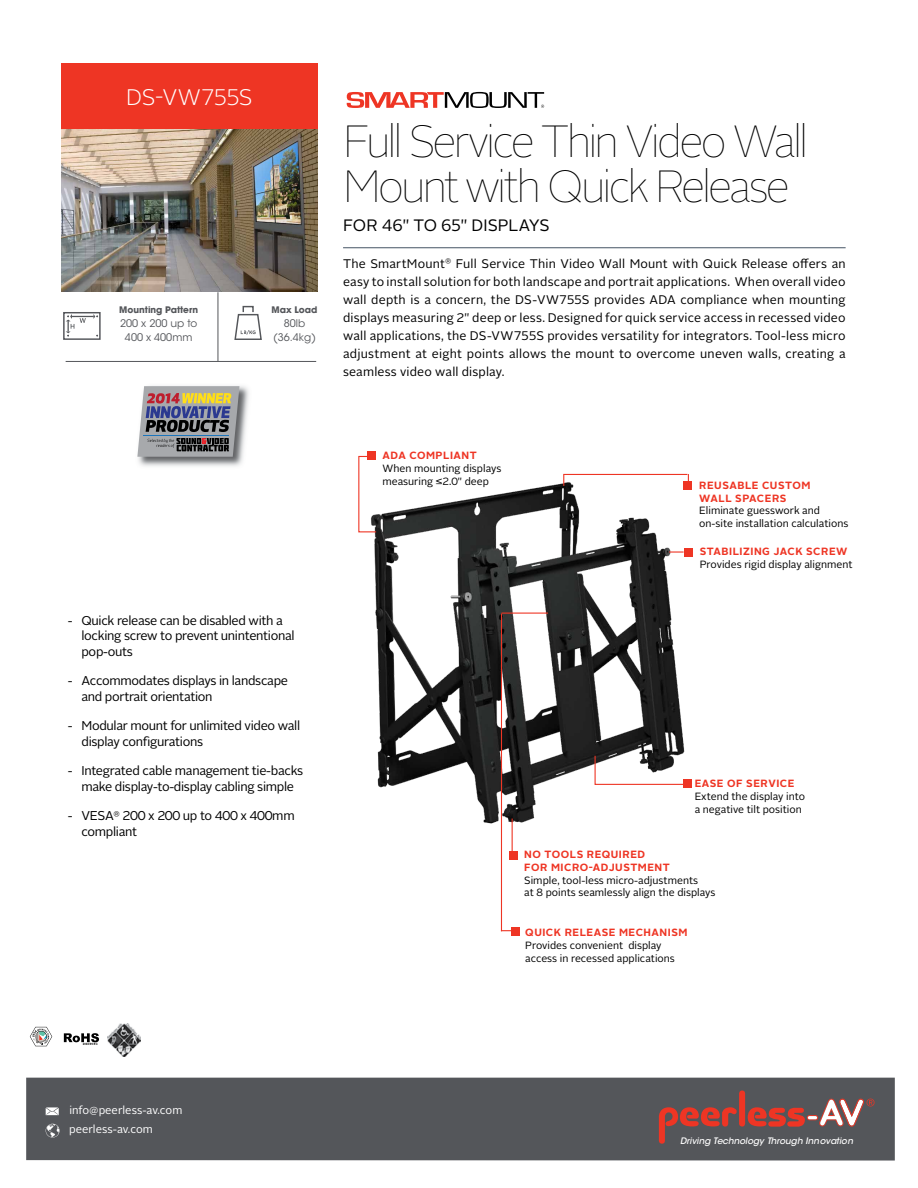
<style>
.page{position:relative;width:918px;height:1188px;background:#fff}
.page>*{position:absolute;margin:0;border:0;box-sizing:border-box;transform-origin:0 0}
.t1{font:100 45px/45px "Alright Sans";letter-spacing:-.075em;color:#000}
.t2{font:300 22.5px "Alright Sans";letter-spacing:-.015em;color:#fff}
.t3{font:16.5px "Alright Sans";letter-spacing:-.005em;color:#000}
.t4{font:12.75px/15.8px "Alright Sans";letter-spacing:-.025em;color:#000}
.t5{font:12.45px/18px "Alright Sans";letter-spacing:.015em;color:#000;text-align:justify}
.t6{font:11.25px "Alright Sans";color:#fff}
.t7{font:10.5px/12.8px "Alright Sans";color:#000}
.t8{font:700 10.5px/12.8px "Alright Sans";letter-spacing:.05em;color:#ee3524}
.t9{font:10.5px/13.5px "ITC Avant Garde Std";color:#54565a;text-align:center}
.t10{font:700 9px "ITC Avant Garde Std";color:#54565a}
.t11{font:italic 500 8.85px "ITC Avant Garde Std";color:#fff}
</style>
<div class="page">
<svg style="left:347px;top:92px;width:197px;height:16px"></svg>
<svg style="left:30px;top:1027px;width:22px;height:19px"></svg>
<svg style="left:64px;top:1033px;width:35px;height:12px"></svg>
<hr style="left:343px;top:247px;width:503px;height:1px;background:#455464">
<div style="left:61px;top:63px;width:257px;height:67px;background:#ee3524"></div>
<img style="left:61px;top:130px;width:257px;height:162px">
<img style="left:374px;top:483px;width:319px;height:369px">
<hr style="left:501px;top:614px;width:1px;height:317px;background:#ee3524">
<div style="left:512px;top:927px;width:8px;height:9px;background:#ee3524"></div>
<div style="left:684px;top:548px;width:8px;height:9px;background:#ee3524"></div>
<hr style="left:512px;top:819px;width:1px;height:38px;background:#ee3524">
<svg style="left:563px;top:473px;width:126px;height:14px"></svg>
<div style="left:683px;top:481px;width:9px;height:9px;background:#ee3524"></div>
<div style="left:683px;top:779px;width:9px;height:9px;background:#ee3524"></div>
<div style="left:367px;top:452px;width:9px;height:8px;background:#ee3524"></div>
<div style="left:509px;top:851px;width:8px;height:9px;background:#ee3524"></div>
<svg style="left:594px;top:755px;width:99px;height:30px"></svg>
<svg style="left:358px;top:455px;width:19px;height:78px"></svg>
<hr style="left:501px;top:613px;width:47px;height:1px;background:#ee3524">
<svg style="left:669px;top:551px;width:15px;height:2px"></svg>
<hr style="left:218px;top:292px;width:1px;height:69px;background:#54565a">
<hr style="left:66px;top:361px;width:250px;height:1px;background:#54565a">
<svg style="left:234px;top:306px;width:28px;height:34px"></svg>
<div style="left:63px;top:312px;width:38px;height:28px;border:1px solid #54565a"></div>
<svg style="left:66px;top:314px;width:32px;height:22px"></svg>
<img style="left:138px;top:386px;width:111px;height:81px">
<svg style="left:137px;top:386px;width:102px;height:71px;background:#878384"></svg>
<img style="left:107px;top:1024px;width:33px;height:32px">
<div style="left:26px;top:1078px;width:869px;height:83px;background:#54565a"></div>
<svg style="left:659px;top:1107px;width:78px;height:37px"></svg>
<div style="left:739px;top:1091px;width:6px;height:36px;background:#ee3524;border-radius:3px"></div>
<svg style="left:748px;top:1099px;width:127px;height:28px"></svg>
<svg style="left:46px;top:1107px;width:13px;height:8px"></svg>
<svg style="left:46px;top:1124px;width:14px;height:14px"></svg>
<h2 class="t2" style="left:126px;top:82px;width:128px">DS-VW755S</h2>
<p class="t10" style="left:119px;top:304px;width:80px">Mounting Pattern</p>
<p class="t9" style="left:120px;top:317px;width:79px">200 x 200 up to<br>400 x 400mm</p>
<p class="t10" style="left:272px;top:304px;width:47px">Max Load</p>
<p class="t9" style="left:273px;top:317px;width:44px">80lb (36.4kg)</p>
<h1 class="t1" style="left:343px;top:120px;width:467px">Full Service Thin Video Wall<br>Mount with Quick Release</h1>
<h3 class="t3" style="left:343px;top:214px;width:208px">FOR 46" TO 65" DISPLAYS</h3>
<p class="t5" style="left:343px;top:255px;width:504px">The SmartMount<sup>®</sup> Full Service Thin Video Wall Mount with Quick Release offers an easy to install solution for both landscape and portrait applications. When overall video wall depth is a concern, the DS-VW755S provides ADA compliance when mounting displays measuring 2" deep or less. Designed for quick service access in recessed video wall applications, the DS-VW755S provides versatility for integrators. Tool-less micro adjustment at eight points allows the mount to overcome uneven walls, creating a seamless video wall display.</p>
<p class="t4" style="left:81px;top:613px;width:215px;text-indent:-14px">- Quick release can be disabled with a locking screw to prevent unintentional pop-outs</p>
<p class="t4" style="left:81px;top:673px;width:208px;text-indent:-14px">- Accommodates displays in landscape and portrait orientation</p>
<p class="t4" style="left:81px;top:718px;width:220px;text-indent:-14px">- Modular mount for unlimited video wall display configurations</p>
<p class="t4" style="left:68px;top:763px;width:237px;text-align:center">- Integrated cable management tie-backs make display-to-display cabling simple</p>
<p class="t4" style="left:81px;top:808px;width:215px;text-indent:-14px">- VESA<sup>®</sup> 200 x 200 up to 400 x 400mm compliant</p>
<p class="t8" style="left:383px;top:449px;width:96px">ADA COMPLIANT</p>
<p class="t7" style="left:383px;top:462px;width:120px">When mounting displays measuring ≤2.0" deep</p>
<p class="t8" style="left:699px;top:479px;width:113px">REUSABLE CUSTOM<br>WALL SPACERS</p>
<p class="t7" style="left:699px;top:505px;width:151px">Eliminate guesswork and on-site installation calculations</p>
<p class="t8" style="left:700px;top:545px;width:149px">STABILIZING JACK SCREW</p>
<p class="t7" style="left:700px;top:558px;width:154px">Provides rigid display alignment</p>
<p class="t8" style="left:695px;top:777px;width:101px">EASE OF SERVICE</p>
<p class="t7" style="left:695px;top:790px;width:112px">Extend the display into a negative tilt position</p>
<p class="t8" style="left:524px;top:848px;width:147px">NO TOOLS REQUIRED<br>FOR MICRO-ADJUSTMENT</p>
<p class="t7" style="left:524px;top:874px;width:193px">Simple, tool-less micro-adjustments<br>at 8 points seamlessly align the displays</p>
<p class="t8" style="left:525px;top:926px;width:164px">QUICK RELEASE MECHANISM</p>
<p class="t7" style="left:525px;top:939px;width:151px">Provides convenient display access in recessed applications</p>
<p class="t6" style="left:69px;top:1103px;width:114px">info@peerless-av.com</p>
<p class="t6" style="left:69px;top:1122px;width:85px">peerless-av.com</p>
<p class="t11" style="left:680px;top:1135px;width:174px">Driving Technology Through Innovation</p>
</div>
